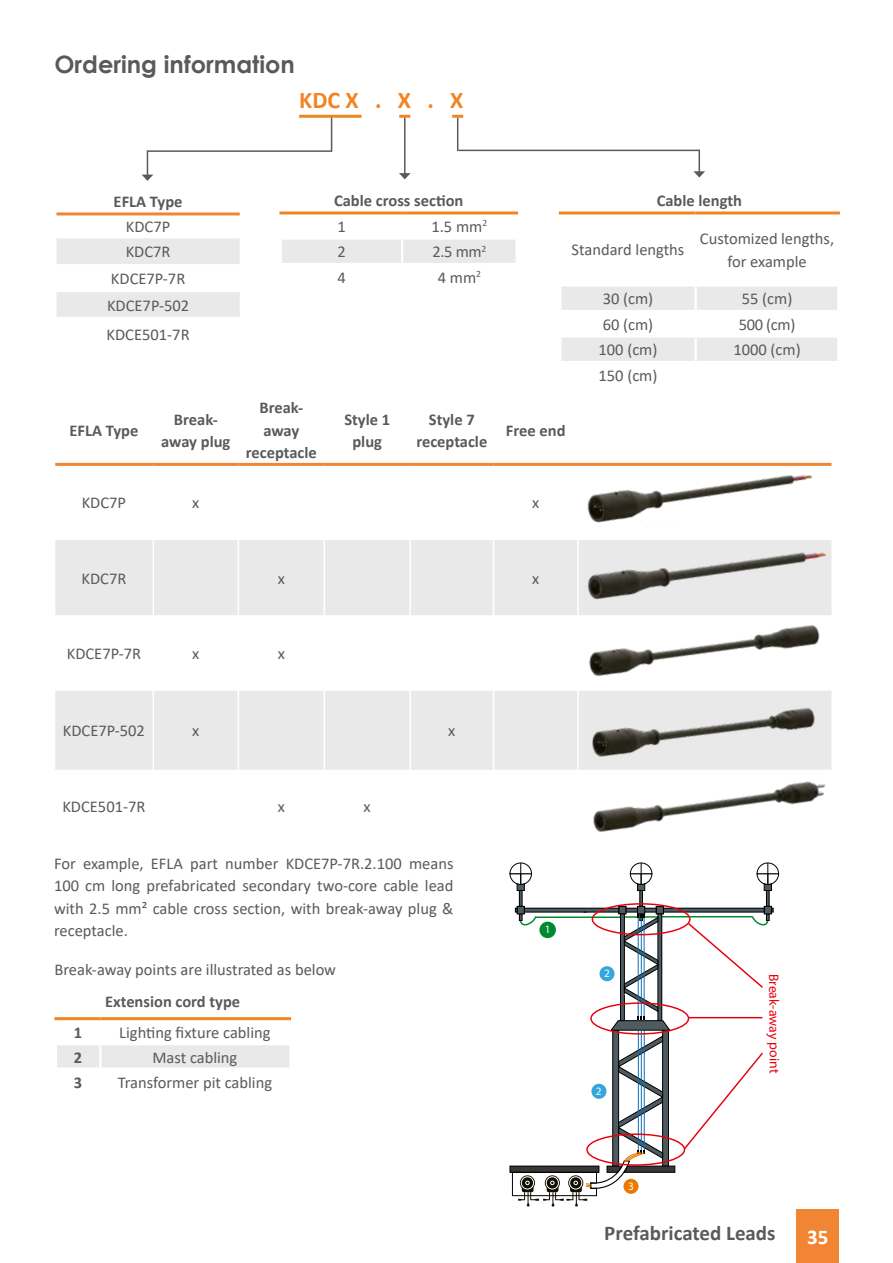
<style>
.page{position:relative;width:893px;height:1263px;background:#fff}
.page>*{position:absolute;margin:0;border:0;box-sizing:border-box;transform-origin:0 0}
.t1{font:700 24px "Century Gothic";color:#595a5b}
.t2{font:700 24px "Calibri";color:#f18523}
.t3{font:700 21px "Calibri";color:#595a5b}
.t4{font:700 21px "Calibri";color:#fff}
.t5{font:16.5px/22.5px "Calibri";color:#595a5b}
.t6{font:700 16.5px/22.5px "Calibri";color:#595a5b;text-align:center}
.t7{font:13.8px "Myriad Pro";letter-spacing:-.01em;color:#e7000e}
.t8{font:11.25px "Myriad Pro";color:#fff}
</style>
<div class="page">
<div style="left:796px;top:1209px;width:43px;height:54px;background:#f18534"></div>
<hr style="left:457px;top:118px;width:1px;height:33px;background:#595a5b">
<svg style="left:452px;top:115px;width:11px;height:3px"></svg>
<svg style="left:142px;top:150px;width:11px;height:31px"></svg>
<hr style="left:458px;top:150px;width:241px;height:1px;background:#595a5b">
<svg style="left:399px;top:115px;width:11px;height:3px"></svg>
<hr style="left:404px;top:118px;width:2px;height:56px;background:#595a5b">
<svg style="left:399px;top:173px;width:12px;height:6px"></svg>
<hr style="left:331px;top:115px;width:1px;height:37px;background:#595a5b">
<hr style="left:147px;top:150px;width:184px;height:2px;background:#595a5b">
<hr style="left:698px;top:150px;width:2px;height:22px;background:#595a5b">
<svg style="left:693px;top:171px;width:12px;height:7px"></svg>
<svg style="left:55px;top:540px;width:776px;height:230px;fill:#eae9ea"></svg>
<hr style="left:153px;top:540px;width:1px;height:75px;background:#fff">
<hr style="left:238px;top:540px;width:1px;height:75px;background:#fff">
<hr style="left:324px;top:540px;width:1px;height:75px;background:#fff">
<hr style="left:409px;top:540px;width:2px;height:75px;background:#fff">
<hr style="left:493px;top:540px;width:1px;height:75px;background:#fff">
<hr style="left:153px;top:615px;width:1px;height:76px;background:#fff">
<hr style="left:238px;top:615px;width:1px;height:76px;background:#fff">
<hr style="left:324px;top:615px;width:1px;height:76px;background:#fff">
<hr style="left:409px;top:615px;width:2px;height:76px;background:#fff">
<hr style="left:493px;top:615px;width:1px;height:76px;background:#fff">
<hr style="left:153px;top:691px;width:1px;height:79px;background:#fff">
<hr style="left:238px;top:691px;width:1px;height:79px;background:#fff">
<hr style="left:324px;top:691px;width:1px;height:79px;background:#fff">
<hr style="left:409px;top:691px;width:2px;height:79px;background:#fff">
<hr style="left:493px;top:691px;width:1px;height:79px;background:#fff">
<hr style="left:55px;top:463px;width:98px;height:3px;background:#f18534">
<hr style="left:153px;top:463px;width:85px;height:3px;background:#f18534">
<hr style="left:238px;top:463px;width:86px;height:3px;background:#f18534">
<hr style="left:324px;top:463px;width:86px;height:3px;background:#f18534">
<hr style="left:410px;top:463px;width:83px;height:3px;background:#f18534">
<hr style="left:493px;top:463px;width:85px;height:3px;background:#f18534">
<hr style="left:660px;top:916px;width:92px;height:1px;background:#008930">
<svg style="left:756px;top:863px;width:23px;height:28px"></svg>
<div style="left:766px;top:890px;width:4px;height:17px;border:1px solid #000"></div>
<div style="left:764px;top:906px;width:8px;height:8px;border:1px solid #000"></div>
<div style="left:663px;top:908px;width:102px;height:4px;border:1px solid #000"></div>
<svg style="left:509px;top:862px;width:167px;height:344px"></svg>
<hr style="left:688px;top:1017px;width:74px;height:1px;background:#e7000e">
<svg style="left:686px;top:908px;width:88px;height:80px"></svg>
<svg style="left:682px;top:1052px;width:81px;height:99px"></svg>
<div style="left:540px;top:922px;width:15px;height:15px;background:#008930;border-radius:50%"></div>
<div style="left:539px;top:922px;width:17px;height:16px;border:1px solid #008930;border-radius:50%"></div>
<div style="left:599px;top:966px;width:15px;height:15px;background:#34a6dc;border-radius:50%"></div>
<div style="left:623px;top:1179px;width:15px;height:15px;background:#e97900;border-radius:50%"></div>
<div style="left:591px;top:1084px;width:15px;height:15px;background:#34a6dc;border-radius:50%"></div>
<svg style="left:57px;top:1020px;width:232px;height:47px"></svg>
<hr style="left:99px;top:1020px;width:3px;height:23px;background:#fff">
<hr style="left:288px;top:1020px;width:3px;height:23px;background:#fff">
<hr style="left:100px;top:1043px;width:191px;height:2px;background:#fff">
<hr style="left:99px;top:1045px;width:3px;height:22px;background:#fff">
<hr style="left:55px;top:1043px;width:45px;height:2px;background:#fff">
<hr style="left:54px;top:1017px;width:46px;height:3px;background:#f18523">
<hr style="left:100px;top:1017px;width:191px;height:3px;background:#f18523">
<svg style="left:282px;top:214px;width:233px;height:49px"></svg>
<hr style="left:401px;top:214px;width:2px;height:23px;background:#fff">
<hr style="left:401px;top:240px;width:2px;height:23px;background:#fff">
<hr style="left:280px;top:237px;width:122px;height:3px;background:#fff">
<hr style="left:402px;top:237px;width:116px;height:3px;background:#fff">
<hr style="left:279px;top:211px;width:123px;height:3px;background:#f18523">
<hr style="left:402px;top:211px;width:116px;height:3px;background:#f18523">
<svg style="left:561px;top:214px;width:276px;height:1px"></svg>
<svg style="left:561px;top:287px;width:276px;height:74px"></svg>
<hr style="left:695px;top:214px;width:2px;height:70px;background:#fff">
<hr style="left:695px;top:287px;width:2px;height:23px;background:#fff">
<hr style="left:695px;top:312px;width:2px;height:23px;background:#fff">
<hr style="left:695px;top:338px;width:2px;height:23px;background:#fff">
<hr style="left:559px;top:310px;width:137px;height:2px;background:#fff">
<hr style="left:696px;top:310px;width:143px;height:2px;background:#fff">
<hr style="left:559px;top:335px;width:137px;height:3px;background:#fff">
<hr style="left:696px;top:335px;width:143px;height:3px;background:#fff">
<hr style="left:559px;top:211px;width:137px;height:3px;background:#f18523">
<hr style="left:696px;top:211px;width:144px;height:3px;background:#f18523">
<svg style="left:56px;top:215px;width:184px;height:102px"></svg>
<hr style="left:56px;top:212px;width:184px;height:3px;background:#f18534">
<hr style="left:299px;top:115px;width:63px;height:3px;background:#f18523">
<img style="left:571px;top:462px;width:261px;height:48px">
<img style="left:574px;top:642px;width:258px;height:59px">
<img style="left:557px;top:676px;width:261px;height:94px">
<img style="left:573px;top:753px;width:253px;height:110px">
<img style="left:570px;top:510px;width:262px;height:132px">
<h1 class="t1" style="left:54px;top:46px;width:242px">Ordering information</h1>
<p class="t6" style="left:114px;top:190px;width:70px">EFLA Type</p>
<p class="t5" style="left:126px;top:214px;width:46px;line-height:25px">KDC7P<br>KDC7R</p>
<p class="t5" style="left:107px;top:265px;width:84px;line-height:26.4px">KDCE7P-7R<br>KDCE7P-502</p>
<p class="t5" style="left:107px;top:323px;width:85px">KDCE501-7R</p>
<h1 class="t2" style="left:299px;top:83px;width:165px">KDC X . X . X</h1>
<p class="t6" style="left:334px;top:189px;width:131px">Cable cross section</p>
<p class="t5" style="left:337px;top:215px;width:10px">1</p>
<p class="t5" style="left:431px;top:215px;width:57px">1.5 mm<sup>2</sup></p>
<p class="t5" style="left:337px;top:240px;width:10px">2</p>
<p class="t5" style="left:432px;top:240px;width:55px">2.5 mm<sup>2</sup></p>
<p class="t5" style="left:337px;top:266px;width:10px">4</p>
<p class="t5" style="left:438px;top:266px;width:45px">4 mm<sup>2</sup></p>
<p class="t6" style="left:657px;top:189px;width:87px">Cable length</p>
<p class="t5" style="left:572px;top:238px;width:114px">Standard lengths</p>
<p class="t5" style="left:700px;top:227px;width:136px;text-align:center">Customized lengths, for example</p>
<p class="t5" style="left:603px;top:287px;width:52px">30 (cm)</p>
<p class="t5" style="left:742px;top:287px;width:52px">55 (cm)</p>
<p class="t5" style="left:603px;top:313px;width:52px">60 (cm)</p>
<p class="t5" style="left:739px;top:313px;width:58px">500 (cm)</p>
<p class="t5" style="left:598px;top:338px;width:60px">100 (cm)</p>
<p class="t5" style="left:733px;top:338px;width:69px">1000 (cm)</p>
<p class="t5" style="left:598px;top:364px;width:60px">150 (cm)</p>
<p class="t6" style="left:69px;top:419px;width:70px">EFLA Type</p>
<p class="t6" style="left:161px;top:408px;width:71px">Break&shy;away plug</p>
<p class="t6" style="left:246px;top:396px;width:72px">Break&shy;away receptacle</p>
<p class="t6" style="left:344px;top:408px;width:47px">Style 1 plug</p>
<p class="t6" style="left:416px;top:408px;width:72px">Style 7 receptacle</p>
<p class="t6" style="left:506px;top:419px;width:61px">Free end</p>
<p class="t5" style="left:82px;top:491px;width:46px">KDC7P</p>
<p class="t5" style="left:192px;top:491px;width:9px">x</p>
<p class="t5" style="left:532px;top:491px;width:9px">x</p>
<p class="t5" style="left:82px;top:567px;width:46px">KDC7R</p>
<p class="t5" style="left:278px;top:567px;width:9px">x</p>
<p class="t5" style="left:532px;top:567px;width:9px">x</p>
<p class="t5" style="left:67px;top:642px;width:76px">KDCE7P-7R</p>
<p class="t5" style="left:192px;top:642px;width:9px">x</p>
<p class="t5" style="left:278px;top:642px;width:9px">x</p>
<p class="t5" style="left:63px;top:719px;width:84px">KDCE7P-502</p>
<p class="t5" style="left:192px;top:719px;width:9px">x</p>
<p class="t5" style="left:448px;top:719px;width:9px">x</p>
<p class="t5" style="left:62px;top:795px;width:85px">KDCE501-7R</p>
<p class="t5" style="left:278px;top:795px;width:9px">x</p>
<p class="t5" style="left:364px;top:795px;width:9px">x</p>
<p class="t5" style="left:54px;top:852px;width:401px;text-align:justify">For example, EFLA part number KDCE7P-7R.2.100 means 100 cm long prefabricated secondary two-core cable lead with 2.5 mm² cable cross section, with break-away plug &amp; receptacle.</p>
<p class="t5" style="left:54px;top:958px;width:283px">Break-away points are illustrated as below</p>
<p class="t6" style="left:105px;top:990px;width:137px">Extension cord type</p>
<p class="t6" style="left:74px;top:1021px;width:10px">1</p>
<p class="t5" style="left:119px;top:1020px;width:153px">Lighting fixture cabling</p>
<p class="t6" style="left:74px;top:1046px;width:10px">2</p>
<p class="t5" style="left:152px;top:1045px;width:86px">Mast cabling</p>
<p class="t6" style="left:74px;top:1071px;width:10px">3</p>
<p class="t5" style="left:118px;top:1070px;width:156px">Transformer pit cabling</p>
<p class="t8" style="left:545px;top:923px;width:7px">1</p>
<p class="t8" style="left:604px;top:966px;width:7px">2</p>
<p class="t8" style="left:596px;top:1084px;width:7px">2</p>
<p class="t8" style="left:628px;top:1179px;width:7px">3</p>
<p class="t7" style="left:783px;top:974px;width:101px;rotate:90deg">Break-away point</p>
<p class="t3" style="left:604px;top:1219px;width:173px">Prefabricated Leads</p>
<p class="t4" style="left:807px;top:1222px;width:23px">35</p>
</div>
